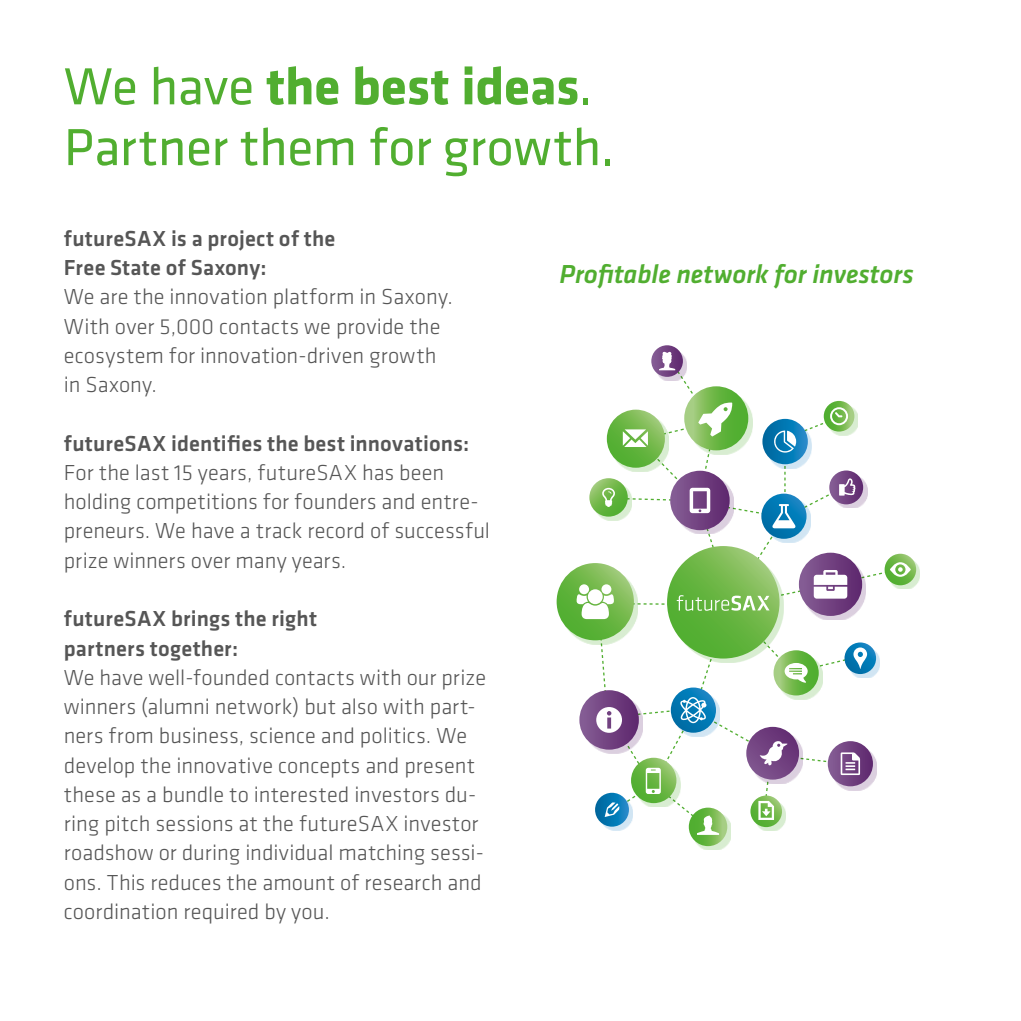
<style>
.page{position:relative;width:1021px;height:1021px;background:#fff}
.page>*{position:absolute;margin:0;border:0;box-sizing:border-box;transform-origin:0 0}
.t1{font:54px/60.8px "Klavika Basic";letter-spacing:-.005em;color:#51ae30}
.t2{font:italic 500 27px "Klavika";color:#51ae30}
.t3{font:300 22.5px/29.2px "Klavika Basic";letter-spacing:.005em;color:#565656}
.t4{font:500 22.5px/29.2px "Klavika Basic";letter-spacing:.01em;color:#565656}
.s1{font-weight:700}
</style>
<div class="page">
<div style="left:888px;top:557px;width:32px;height:32px;background:#51ae30;opacity:.22"></div>
<svg style="left:884px;top:553px;width:32px;height:32px"></svg>
<div style="left:692px;top:811px;width:39px;height:39px;background:#51ae30;opacity:.22"></div>
<svg style="left:688px;top:807px;width:39px;height:39px"></svg>
<svg style="left:651px;top:345px;width:32px;height:32px"></svg>
<svg style="left:556px;top:563px;width:78px;height:77px"></svg>
<svg style="left:576px;top:351px;width:334px;height:483px"></svg>
<h1 class="t1" style="left:64px;top:54px;width:552px">We have <span class="s1">the best ideas</span>.<br>Partner them for growth.</h1>
<p class="t4" style="left:64px;top:223px;width:273px">futureSAX is a project of the<br>Free State of Saxony:</p>
<p class="t3" style="left:64px;top:282px;width:390px">We are the innovation platform in Saxony.<br>With over 5,000 contacts we provide the ecosystem for innovation-driven growth in Saxony.</p>
<p class="t4" style="left:64px;top:428px;width:407px">futureSAX identifies the best innovations:</p>
<p class="t3" style="left:64px;top:457px;width:428px">For the last 15 years, futureSAX has been holding competitions for founders and entre&shy;preneurs. We have a track record of successful prize winners over many years.</p>
<p class="t4" style="left:64px;top:603px;width:255px">futureSAX brings the right partners together:</p>
<p class="t3" style="left:64px;top:662px;width:424px">We have well-founded contacts with our prize winners (alumni network) but also with part&shy;ners from business, science and politics. We develop the innovative concepts and present these as a bundle to interested investors du&shy;ring pitch sessions at the futureSAX investor roadshow or during individual matching sessi&shy;ons. This reduces the amount of research and coordination required by you.</p>
<p class="t2" style="left:559px;top:259px;width:355px">Profitable network for investors</p>
</div>
